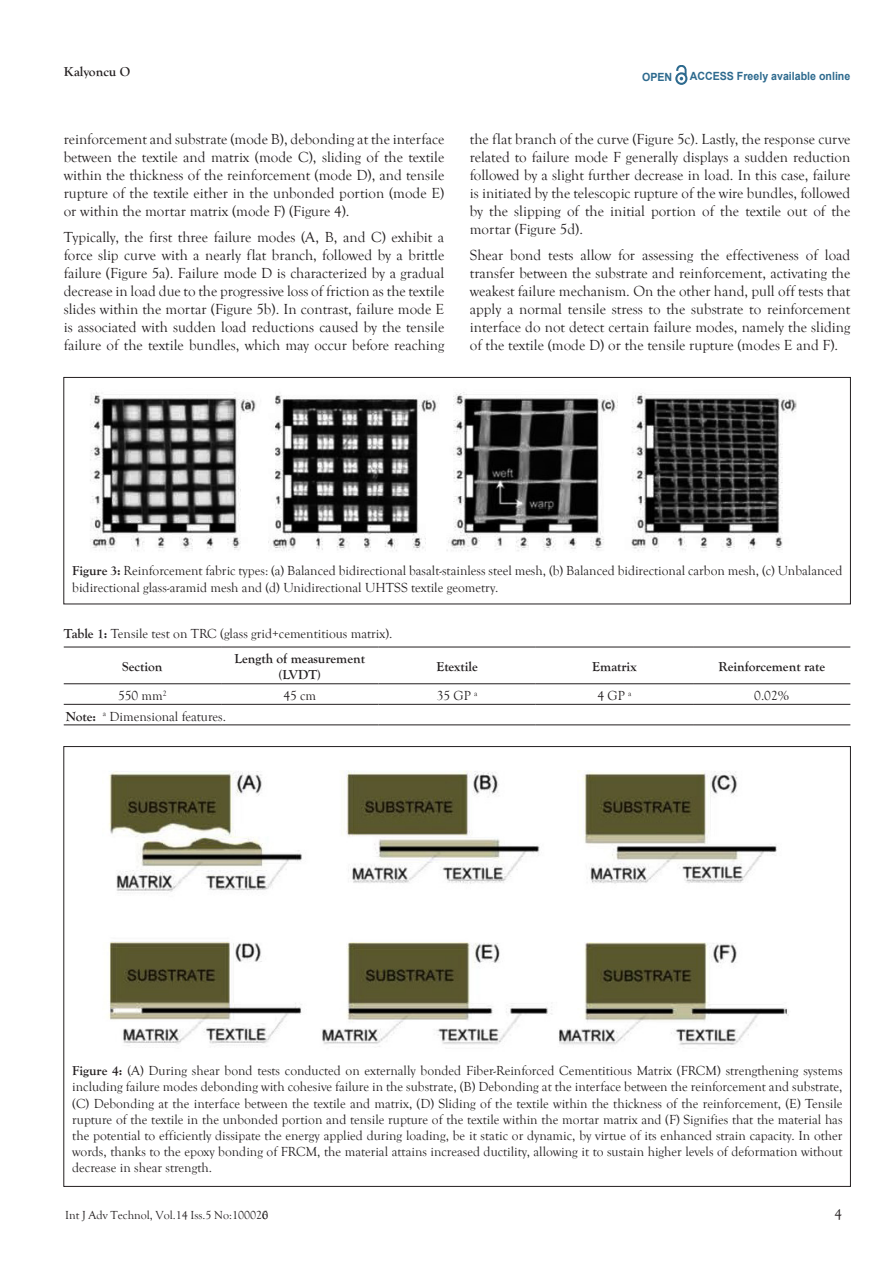
<style>
.page{position:relative;width:893px;height:1263px;background:#fff}
.page>*{position:absolute;margin:0;border:0;box-sizing:border-box;transform-origin:0 0}
.t1{font:15px/18px "Goudy Old Style T";color:#231f20;text-align:justify}
.t2{font:13.5px/16.2px "Goudy Old Style T";color:#231f20}
.t3{font:700 13.5px/16.2px "Goudy Old Style T";color:#231f20;text-align:center}
.t4{font:12px "Goudy Old Style T";color:#231f20}
.t5{font:700 11.25px "Arial";color:#2d6a8e;scale:.94 1}
.s1{font-weight:700}
</style>
<div class="page">
<svg style="left:675px;top:65px;width:12px;height:20px"></svg>
<div style="left:64px;top:377px;width:786px;height:227px;border:1px solid #231f20"></div>
<img style="left:90px;top:392px;width:707px;height:160px">
<img style="left:108px;top:770px;width:681px;height:277px">
<hr style="left:64px;top:647px;width:157px;height:1px;background:#231f20">
<hr style="left:221px;top:647px;width:157px;height:1px;background:#231f20">
<hr style="left:378px;top:647px;width:158px;height:1px;background:#231f20">
<hr style="left:536px;top:647px;width:157px;height:1px;background:#231f20">
<hr style="left:693px;top:647px;width:157px;height:1px;background:#231f20">
<hr style="left:64px;top:683px;width:157px;height:1px;background:#231f20">
<hr style="left:221px;top:683px;width:157px;height:1px;background:#231f20">
<hr style="left:378px;top:683px;width:158px;height:1px;background:#231f20">
<hr style="left:536px;top:683px;width:157px;height:1px;background:#231f20">
<hr style="left:693px;top:683px;width:157px;height:1px;background:#231f20">
<hr style="left:64px;top:704px;width:157px;height:1px;background:#231f20">
<hr style="left:221px;top:704px;width:157px;height:1px;background:#231f20">
<hr style="left:378px;top:704px;width:158px;height:1px;background:#231f20">
<hr style="left:536px;top:704px;width:157px;height:1px;background:#231f20">
<hr style="left:693px;top:704px;width:157px;height:1px;background:#231f20">
<hr style="left:64px;top:725px;width:157px;height:1px;background:#231f20">
<hr style="left:221px;top:725px;width:157px;height:1px;background:#231f20">
<hr style="left:378px;top:725px;width:158px;height:1px;background:#231f20">
<hr style="left:536px;top:725px;width:157px;height:1px;background:#231f20">
<hr style="left:693px;top:725px;width:157px;height:1px;background:#231f20">
<p class="t3" style="left:64px;top:64px;width:68px">Kalyoncu O</p>
<p class="t5" style="left:642px;top:70px;width:34px">OPEN</p>
<p class="t5" style="left:690px;top:69px;width:172px">ACCESS Freely available online</p>
<p class="t1" style="left:64px;top:130px;width:382px">reinforcement and substrate (mode B), debonding at the interface between the textile and matrix (mode C), sliding of the textile within the thickness of the reinforcement (mode D), and tensile rupture of the textile either in the unbonded portion (mode E) or within the mortar matrix (mode F) (Figure 4).</p>
<p class="t1" style="left:64px;top:228px;width:382px">Typically, the first three failure modes (A, B, and C) exhibit a force slip curve with a nearly flat branch, followed by a brittle failure (Figure 5a). Failure mode D is characterized by a gradual decrease in load due to the progressive loss of friction as the textile slides within the mortar (Figure 5b). In contrast, failure mode E is associated with sudden load reductions caused by the tensile failure of the textile bundles, which may occur before reaching</p>
<p class="t1" style="left:470px;top:130px;width:382px">the flat branch of the curve (Figure 5c). Lastly, the response curve related to failure mode F generally displays a sudden reduction followed by a slight further decrease in load. In this case, failure is initiated by the telescopic rupture of the wire bundles, followed by the slipping of the initial portion of the textile out of the mortar (Figure 5d).</p>
<p class="t1" style="left:470px;top:246px;width:382px">Shear bond tests allow for assessing the effectiveness of load transfer between the substrate and reinforcement, activating the weakest failure mechanism. On the other hand, pull off tests that apply a normal tensile stress to the substrate to reinforcement interface do not detect certain failure modes, namely the sliding of the textile (mode D) or the tensile rupture (modes E and F).</p>
<p class="t2" style="left:72px;top:563px;width:772px"><span class="s1">Figure 3:</span> Reinforcement fabric types: (a) Balanced bidirectional basalt-stainless steel mesh, (b) Balanced bidirectional carbon mesh, (c) Unbalanced bidirectional glass-aramid mesh and (d) Unidirectional UHTSS textile geometry.</p>
<p class="t2" style="left:64px;top:625px;width:330px"><span class="s1">Table 1:</span> Tensile test on TRC (glass grid+cementitious matrix).</p>
<p class="t3" style="left:122px;top:659px;width:42px">Section</p>
<p class="t3" style="left:234px;top:651px;width:132px">Length of measurement (LVDT)</p>
<p class="t3" style="left:436px;top:659px;width:43px">Etextile</p>
<p class="t3" style="left:592px;top:659px;width:46px">Ematrix</p>
<p class="t3" style="left:718px;top:659px;width:108px">Reinforcement rate</p>
<p class="t2" style="left:118px;top:688px;width:50px">550 mm<sup>2</sup></p>
<p class="t2" style="left:283px;top:688px;width:34px">45 cm</p>
<p class="t2" style="left:437px;top:688px;width:42px">35 GP <sup>a</sup></p>
<p class="t2" style="left:597px;top:688px;width:36px">4 GP <sup>a</sup></p>
<p class="t2" style="left:754px;top:688px;width:36px">0.02%</p>
<p class="t2" style="left:66px;top:708px;width:162px"><span class="s1">Note:</span> <sup>a</sup> Dimensional features.</p>
<p class="t2" style="left:72px;top:1063px;width:772px;text-align:justify"><span class="s1">Figure 4:</span> (A) During shear bond tests conducted on externally bonded Fiber-Reinforced Cementitious Matrix (FRCM) strengthening systems including failure modes debonding with cohesive failure in the substrate, (B) Debonding at the interface between the reinforcement and substrate, (C) Debonding at the interface between the textile and matrix, (D) Sliding of the textile within the thickness of the reinforcement, (E) Tensile rupture of the textile in the unbonded portion and tensile rupture of the textile within the mortar matrix and (F) Signifies that the material has the potential to efficiently dissipate the energy applied during loading, be it static or dynamic, by virtue of its enhanced strain capacity. In other words, thanks to the epoxy bonding of FRCM, the material attains increased ductility, allowing it to sustain higher levels of deformation without decrease in shear strength.</p>
<p class="t4" style="left:65px;top:1208px;width:204px">Int J Adv Technol, Vol.14 Iss.5 No:1000260</p>
<p class="t1" style="left:834px;top:1205px;width:9px">4</p>
</div>
